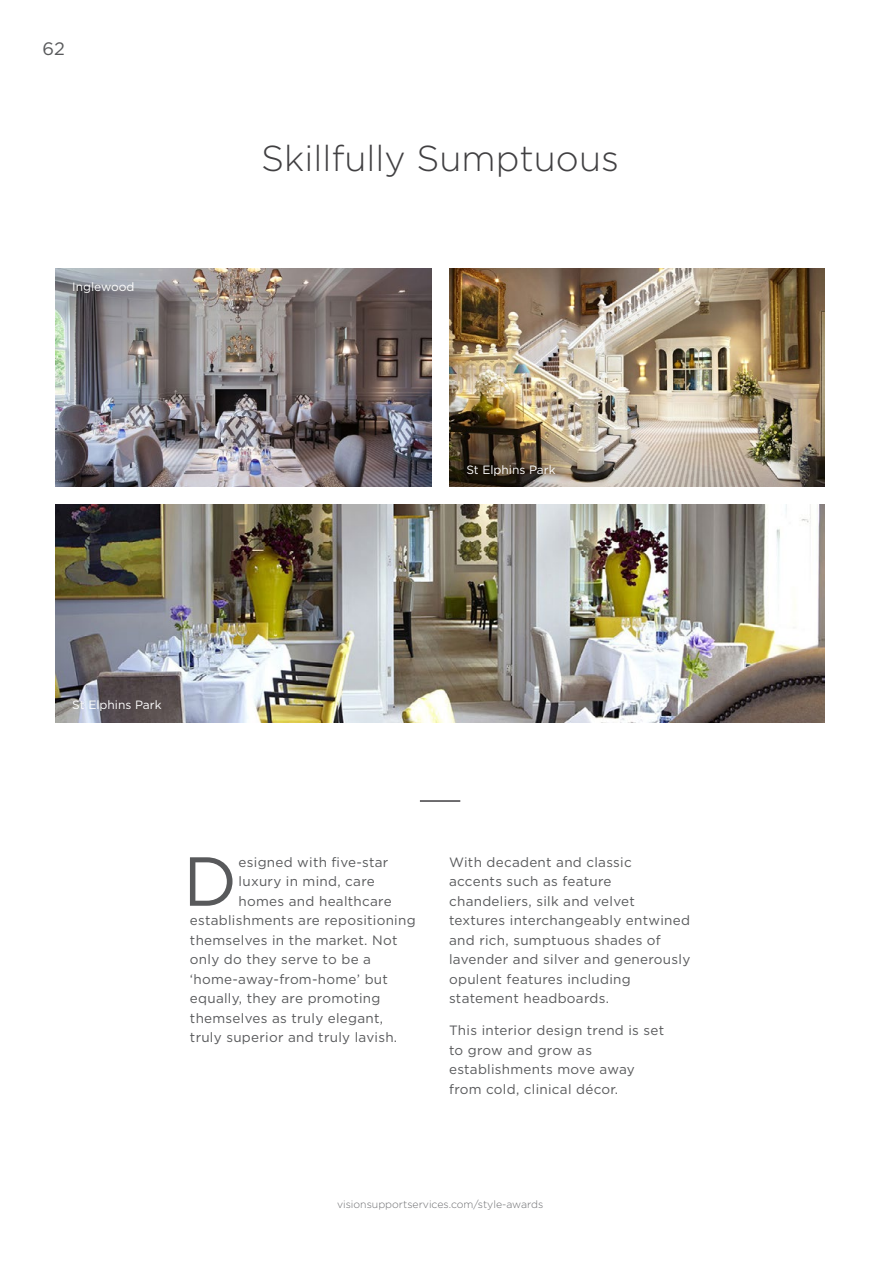
<style>
.page{position:relative;width:893px;height:1263px;background:#fff}
.page>*{position:absolute;margin:0;border:0;box-sizing:border-box;transform-origin:0 0}
.t1{font:69.15px "Gotham";color:#58595b}
.t2{font:300 36px "Gotham";color:#414042}
.t3{font:18px "Gotham";color:#58595b}
.t4{font:13.5px/19.5px "Gotham";letter-spacing:.02em;color:#58595b}
.t5{font:12px "Gotham";color:#fff}
.t6{font:300 10.5px "Gotham";color:#6d6e71}
</style>
<div class="page">
<img style="left:55px;top:269px;width:376px;height:218px">
<hr style="left:420px;top:800px;width:40px;height:2px;background:#414042">
<img style="left:449px;top:269px;width:376px;height:218px">
<img style="left:55px;top:505px;width:770px;height:218px">
<h3 class="t3" style="left:43px;top:39px;width:24px">62</h3>
<p class="t5" style="left:72px;top:280px;width:64px">Inglewood</p>
<h2 class="t2" style="left:261px;top:139px;width:359px">Skillfully Sumptuous</h2>
<p class="t5" style="left:466px;top:463px;width:91px">St Elphins Park</p>
<p class="t5" style="left:72px;top:698px;width:91px">St Elphins Park</p>
<h1 class="t1" style="left:183px;top:843px;width:56px">D</h1>
<p class="t4" style="left:239px;top:852px;width:151px">esigned with five-star</p>
<p class="t4" style="left:239px;top:871px;width:138px">luxury in mind, care</p>
<p class="t4" style="left:239px;top:891px;width:155px">homes and healthcare</p>
<p class="t4" style="left:190px;top:910px;width:227px">establishments are repositioning</p>
<p class="t4" style="left:190px;top:930px;width:209px">themselves in the market. Not</p>
<p class="t4" style="left:190px;top:949px;width:183px">only do they serve to be a</p>
<p class="t4" style="left:190px;top:969px;width:200px">‘home-away-from-home’ but</p>
<p class="t4" style="left:190px;top:988px;width:192px">equally, they are promoting</p>
<p class="t4" style="left:190px;top:1008px;width:195px">themselves as truly elegant,</p>
<p class="t4" style="left:190px;top:1027px;width:209px">truly superior and truly lavish.</p>
<p class="t4" style="left:449px;top:852px;width:243px">With decadent and classic<br>accents such as feature chandeliers, silk and velvet textures interchangeably entwined and rich, sumptuous shades of lavender and silver and generously opulent features including statement headboards.</p>
<p class="t4" style="left:449px;top:1021px;width:217px">This interior design trend is set to grow and grow as establishments move away from cold, clinical décor.</p>
<p class="t6" style="left:337px;top:1198px;width:208px">visionsupportservices.com/style-awards</p>
</div>
